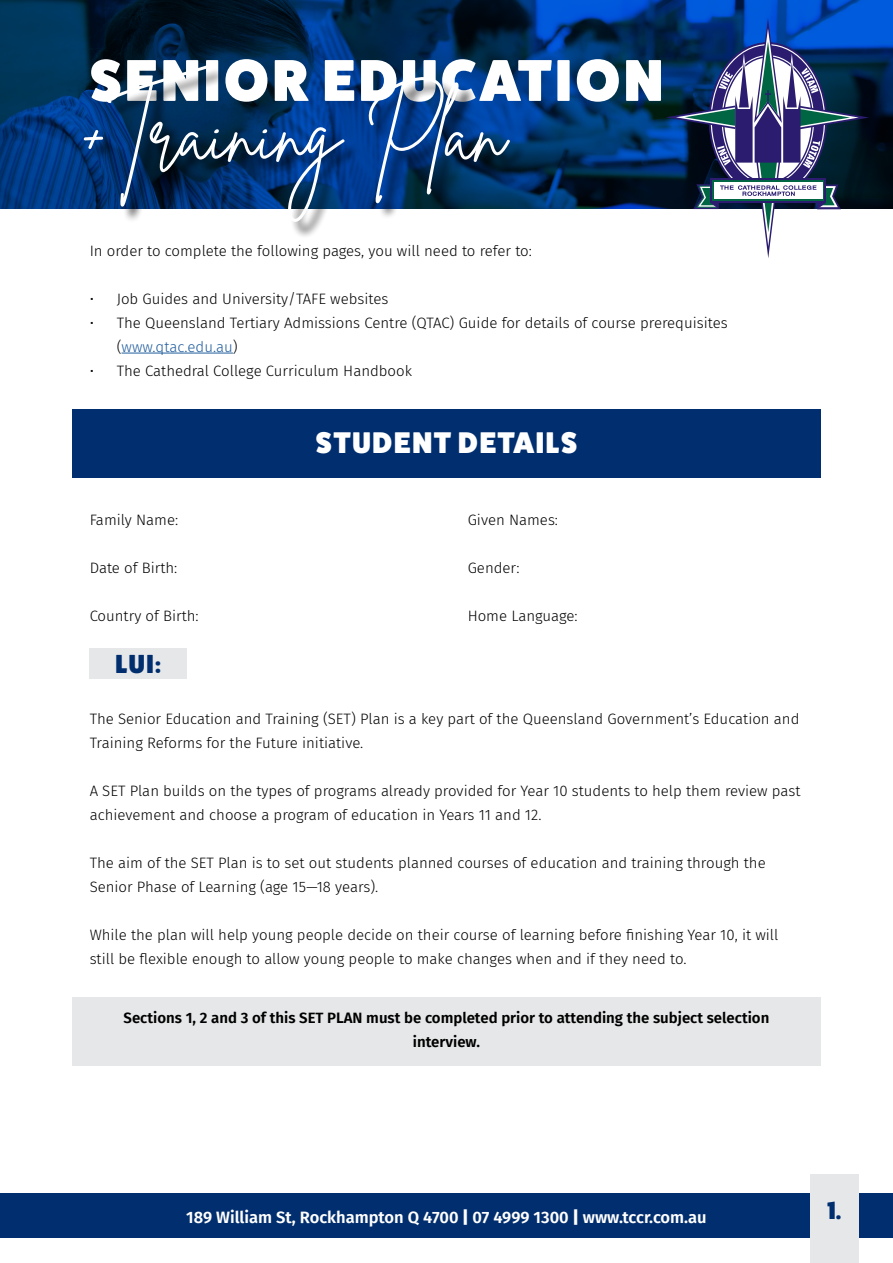
<style>
.page{position:relative;width:893px;height:1263px;background:#fff}
.page>*{position:absolute;margin:0;border:0;box-sizing:border-box;transform-origin:0 0}
.t1{font:79.2px "Brittany Signature";color:#fff}
.t2{font:800 59.1px "Fat Frank";letter-spacing:.06em;color:#fff}
.t3{font:800 30px "Fat Frank";letter-spacing:.06em;color:#fff}
.t4{font:800 26.25px "Fat Frank";color:#002e6e}
.t5{font:800 24.9px "Fat Frank";color:#002e6e}
.t6{font:600 16.5px "Fira Sans";color:#fff}
.t7{font:300 15px/24px "Fira Sans";color:#000}
.t8{font:600 15px/24px "Fira Sans";color:#000;text-align:center}
.s1{color:#215e9e}
.s2{font-weight:900}
</style>
<div class="page">
<svg style="left:0;top:0;width:893px;height:208px;background:#002d5f"></svg>
<svg style="left:666px;top:18px;width:203px;height:240px"></svg>
<hr style="left:122px;top:353px;width:111px;height:1px;background:#215e9e">
<div style="left:72px;top:997px;width:749px;height:68px;background:#e6e7e8"></div>
<div style="left:0;top:1193px;width:893px;height:45px;background:#002e6e"></div>
<div style="left:72px;top:410px;width:749px;height:68px;background:#002e6e"></div>
<div style="left:90px;top:649px;width:97px;height:30px;background:#e6e7e8"></div>
<div style="left:810px;top:1174px;width:49px;height:89px;background:#e6e7e8"></div>
<div style="left:86px;top:67px;width:441px;height:172px;background:#000;opacity:.75"></div>
<h2 class="t2" style="left:90px;top:47px;width:575px">SENIOR EDUCATION</h2>
<h1 class="t1" style="left:80px;top:84px;width:427px">+Training Plan</h1>
<p class="t7" style="left:90px;top:239px;width:444px">In order to complete the following pages, you will need to refer to:</p>
<p class="t7" style="left:90px;top:287px;width:300px">• Job Guides and University/TAFE websites</p>
<p class="t7" style="left:117px;top:311px;width:612px;text-indent:-27px">• The Queensland Tertiary Admissions Centre (QTAC) Guide for details of course prerequisites (<span class="s1">www.qtac.edu.au</span>)</p>
<p class="t7" style="left:90px;top:359px;width:324px">• The Cathedral College Curriculum Handbook</p>
<h3 class="t3" style="left:316px;top:426px;width:263px">STUDENT DETAILS</h3>
<p class="t7" style="left:90px;top:508px;width:90px">Family Name:</p>
<p class="t7" style="left:468px;top:508px;width:92px">Given Names:</p>
<p class="t7" style="left:90px;top:556px;width:89px">Date of Birth:</p>
<p class="t7" style="left:468px;top:556px;width:53px">Gender:</p>
<p class="t7" style="left:90px;top:604px;width:111px">Country of Birth:</p>
<p class="t7" style="left:468px;top:604px;width:111px">Home Language:</p>
<h3 class="t4" style="left:116px;top:649px;width:47px">LUI:</h3>
<p class="t7" style="left:90px;top:706px;width:711px">The Senior Education and Training (SET) Plan is a key part of the Queensland Government’s Education and<br>Training Reforms for the Future initiative.</p>
<p class="t7" style="left:90px;top:778px;width:712px">A SET Plan builds on the types of programs already provided for Year 10 students to help them review past achievement and choose a program of education in Years 11 and 12.</p>
<p class="t7" style="left:90px;top:850px;width:678px">The aim of the SET Plan is to set out students planned courses of education and training through the<br>Senior Phase of Learning (age 15—18 years).</p>
<p class="t7" style="left:90px;top:922px;width:690px">While the plan will help young people decide on their course of learning before finishing Year 10, it will still be flexible enough to allow young people to make changes when and if they need to.</p>
<p class="t8" style="left:124px;top:1005px;width:647px">Sections 1, 2 and 3 of this SET PLAN must be completed prior to attending the subject selection interview.</p>
<p class="t6" style="left:186px;top:1203px;width:522px">189 William St, Rockhampton Q 4700 <span class="s2">|</span> 07 4999 1300 <span class="s2">|</span> www.tccr.com.au</p>
<h3 class="t5" style="left:828px;top:1196px;width:15px">1.</h3>
</div>
